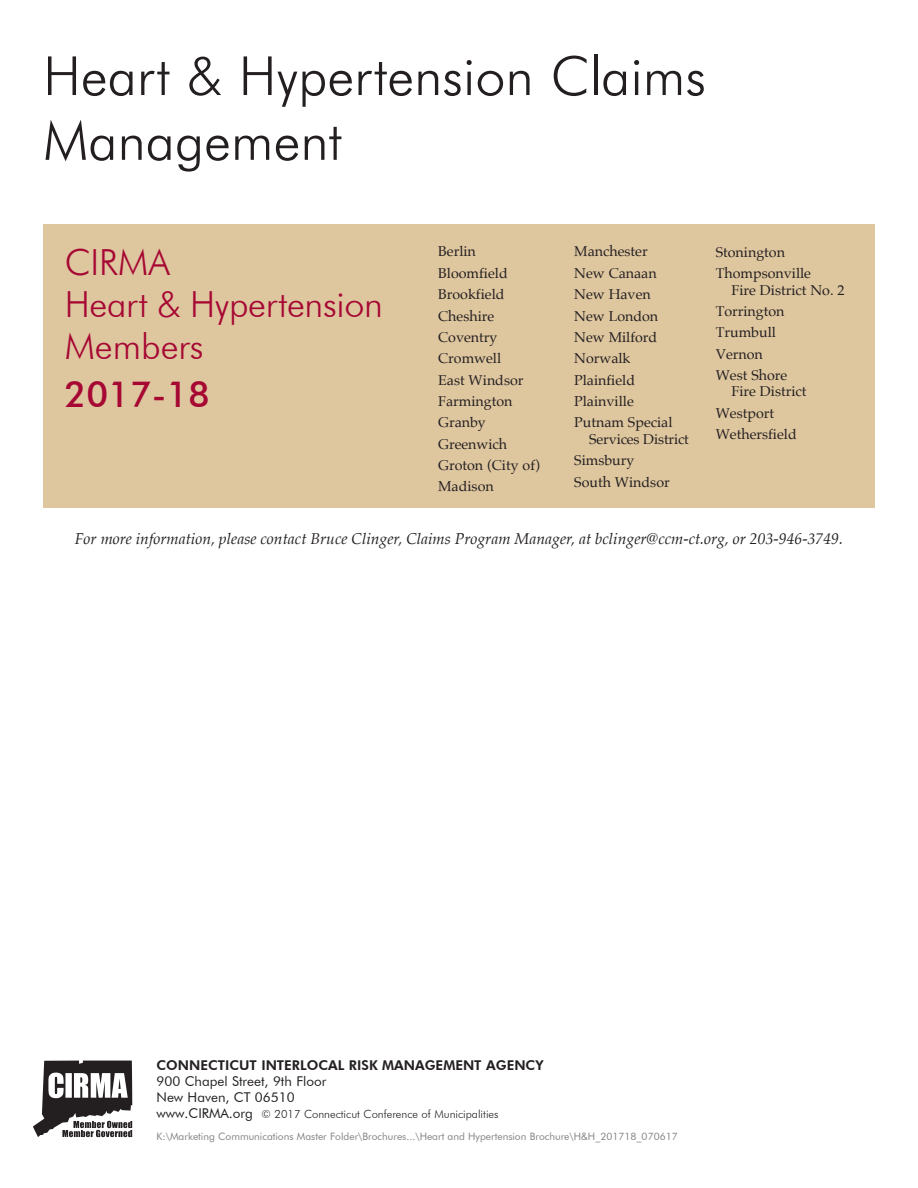
<style>
.page{position:relative;width:918px;height:1188px;background:#fff}
.page>*{position:absolute;margin:0;border:0;box-sizing:border-box;transform-origin:0 0}
.t1{font:300 54px/64.8px "Futura BT";color:#231f20}
.t2{font:300 36px "Futura BT";letter-spacing:-.01em;color:#a60733}
.t3{font:500 36px "Futura BT";color:#a60733}
.t4{font:italic 15.75px "Palatino";color:#231f20}
.t5{font:14.25px/16.5px "Palatino";color:#231f20}
.t6{font:800 13.5px "Futura BT";color:#231f20}
.t7{font:13.5px "Futura BT";color:#231f20}
.t8{font:300 11.25px "Futura BT";color:#231f20}
.t9{font:10.2px "Futura BT";color:#808285}
.s1{font-weight:400;font-size:13.5px}
</style>
<div class="page">
<div style="left:43px;top:225px;width:832px;height:283px;background:#dec69f"></div>
<svg style="left:33px;top:1061px;width:99px;height:76px"></svg>
<p class="t1" style="left:43px;top:43px;width:664px">Heart &amp; Hypertension Claims<br>Management</p>
<p class="t2" style="left:65px;top:240px;width:107px">CIRMA</p>
<p class="t2" style="left:65px;top:282px;width:320px">Heart &amp; Hypertension</p>
<p class="t2" style="left:65px;top:324px;width:140px">Members</p>
<p class="t3" style="left:65px;top:373px;width:147px">2017-18</p>
<p class="t5" style="left:438px;top:243px;width:39px">Berlin</p>
<p class="t5" style="left:438px;top:265px;width:71px">Bloomfield</p>
<p class="t5" style="left:438px;top:286px;width:68px">Brookfield</p>
<p class="t5" style="left:438px;top:307px;width:58px">Cheshire</p>
<p class="t5" style="left:438px;top:329px;width:61px">Coventry</p>
<p class="t5" style="left:438px;top:350px;width:65px">Cromwell</p>
<p class="t5" style="left:438px;top:371px;width:87px">East Windsor</p>
<p class="t5" style="left:438px;top:393px;width:76px">Farmington</p>
<p class="t5" style="left:438px;top:414px;width:49px">Granby</p>
<p class="t5" style="left:438px;top:436px;width:71px">Greenwich</p>
<p class="t5" style="left:438px;top:457px;width:103px">Groton (City of)</p>
<p class="t5" style="left:438px;top:478px;width:57px">Madison</p>
<p class="t5" style="left:574px;top:243px;width:75px">Manchester</p>
<p class="t5" style="left:574px;top:265px;width:84px">New Canaan</p>
<p class="t5" style="left:574px;top:286px;width:78px">New Haven</p>
<p class="t5" style="left:574px;top:307px;width:86px">New London</p>
<p class="t5" style="left:574px;top:329px;width:85px">New Milford</p>
<p class="t5" style="left:574px;top:350px;width:58px">Norwalk</p>
<p class="t5" style="left:574px;top:371px;width:62px">Plainfield</p>
<p class="t5" style="left:574px;top:393px;width:61px">Plainville</p>
<p class="t5" style="left:589px;top:414px;width:101px;text-indent:-15px">Putnam Special<br>Services District</p>
<p class="t5" style="left:574px;top:452px;width:62px">Simsbury</p>
<p class="t5" style="left:574px;top:473px;width:97px">South Windsor</p>
<p class="t5" style="left:716px;top:243px;width:71px">Stonington</p>
<p class="t5" style="left:731px;top:265px;width:115px;text-indent:-16px">Thompsonville<br>Fire District No. 2</p>
<p class="t5" style="left:716px;top:303px;width:70px">Torrington</p>
<p class="t5" style="left:716px;top:324px;width:62px">Trumbull</p>
<p class="t5" style="left:716px;top:345px;width:49px">Vernon</p>
<p class="t5" style="left:731px;top:367px;width:77px;text-indent:-16px">West Shore<br>Fire District</p>
<p class="t5" style="left:716px;top:405px;width:60px">Westport</p>
<p class="t5" style="left:716px;top:426px;width:83px">Wethersfield</p>
<p class="t4" style="left:75px;top:526px;width:770px">For more information, please contact Bruce Clinger, Claims Program Manager, at bclinger@ccm-ct.org, or 203-946-3749.</p>
<p class="t6" style="left:157px;top:1057px;width:388px">CONNECTICUT INTERLOCAL RISK MANAGEMENT AGENCY</p>
<p class="t7" style="left:157px;top:1073px;width:172px">900 Chapel Street, 9th Floor</p>
<p class="t7" style="left:157px;top:1089px;width:140px">New Haven, CT 06510</p>
<p class="t8" style="left:157px;top:1108px;width:343px"><span class="s1">www.CIRMA.org</span> © 2017 Connecticut Conference of Municipalities</p>
<p class="t9" style="left:157px;top:1130px;width:523px">K:\Marketing Communications Master Folder\Brochures...\Heart and Hypertension Brochure\H&amp;H_201718_070617</p>
</div>
